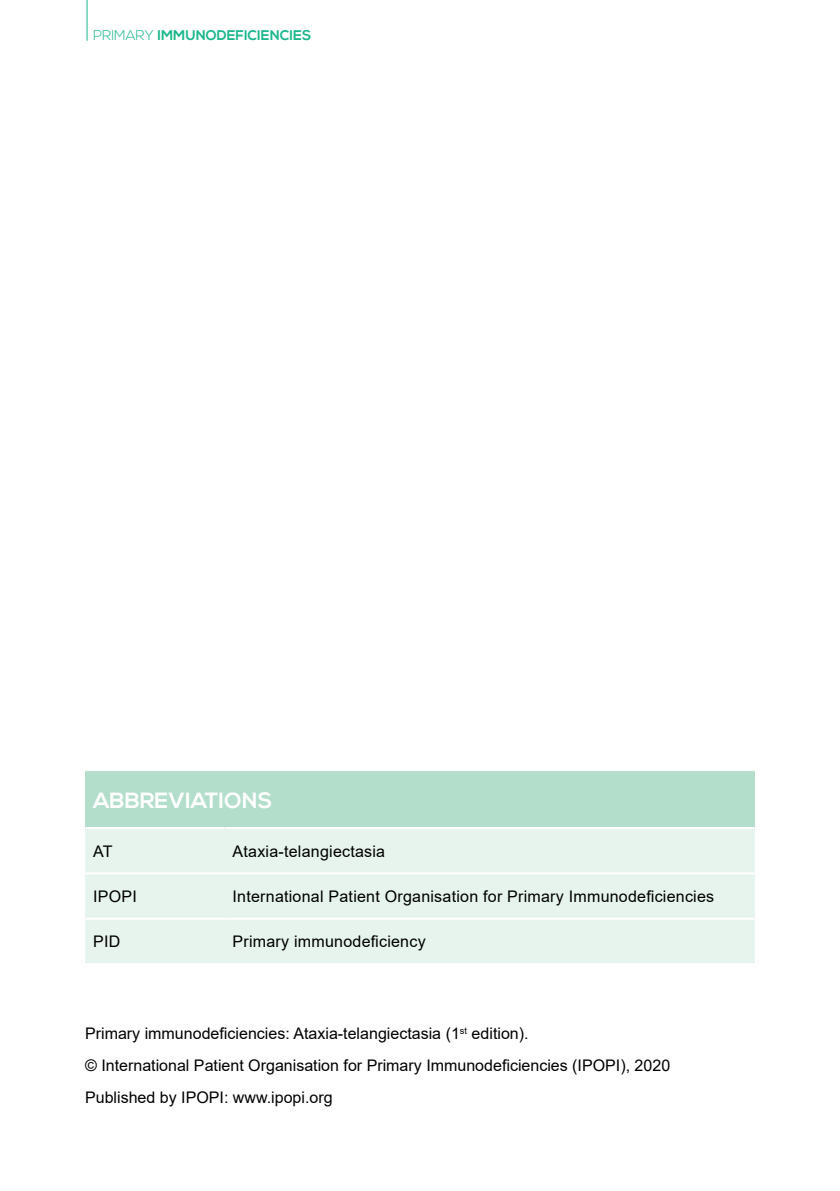
<style>
.page{position:relative;width:840px;height:1191px;background:#fff}
.page>*{position:absolute;margin:0;border:0;box-sizing:border-box;transform-origin:0 0}
.t1{font:700 22px "Nexa";color:#fff}
.t2{font:16px/32.2px "Arial";color:#000}
.t3{font:700 14px "Nexa";color:#1cb78d}
.s1{font-weight:300}
</style>
<div class="page">
<hr style="left:86px;top:0;width:1px;height:41px;background:#1cb78d">
<div style="left:85px;top:771px;width:669px;height:57px;background:#b2decb"></div>
<div style="left:85px;top:829px;width:669px;height:134px;background:#e6f4ed"></div>
<hr style="left:85px;top:872px;width:139px;height:2px;background:#fff">
<hr style="left:224px;top:872px;width:530px;height:2px;background:#fff">
<hr style="left:85px;top:917px;width:139px;height:2px;background:#fff">
<hr style="left:224px;top:917px;width:530px;height:2px;background:#fff">
<hr style="left:85px;top:827px;width:139px;height:2px;background:#fff">
<hr style="left:224px;top:827px;width:530px;height:2px;background:#fff">
<p class="t3" style="left:93px;top:27px;width:220px"><span class="s1">PRIMARY</span> IMMUNODEFICIENCIES</p>
<h1 class="t1" style="left:93px;top:787px;width:181px">ABBREVIATIONS</h1>
<p class="t2" style="left:93px;top:834px;width:21px">AT</p>
<p class="t2" style="left:232px;top:834px;width:154px">Ataxia-telangiectasia</p>
<p class="t2" style="left:93px;top:880px;width:45px">IPOPI</p>
<p class="t2" style="left:232px;top:880px;width:483px">International Patient Organisation for Primary Immunodeficiencies</p>
<p class="t2" style="left:93px;top:925px;width:29px">PID</p>
<p class="t2" style="left:232px;top:925px;width:194px">Primary immunodeficiency</p>
<p class="t2" style="left:85px;top:1017px;width:586px">Primary immunodeficiencies: Ataxia-telangiectasia (1<sup>st</sup> edition).<br>© International Patient Organisation for Primary Immunodeficiencies (IPOPI), 2020<br>Published by IPOPI: www.ipopi.org</p>
</div>
